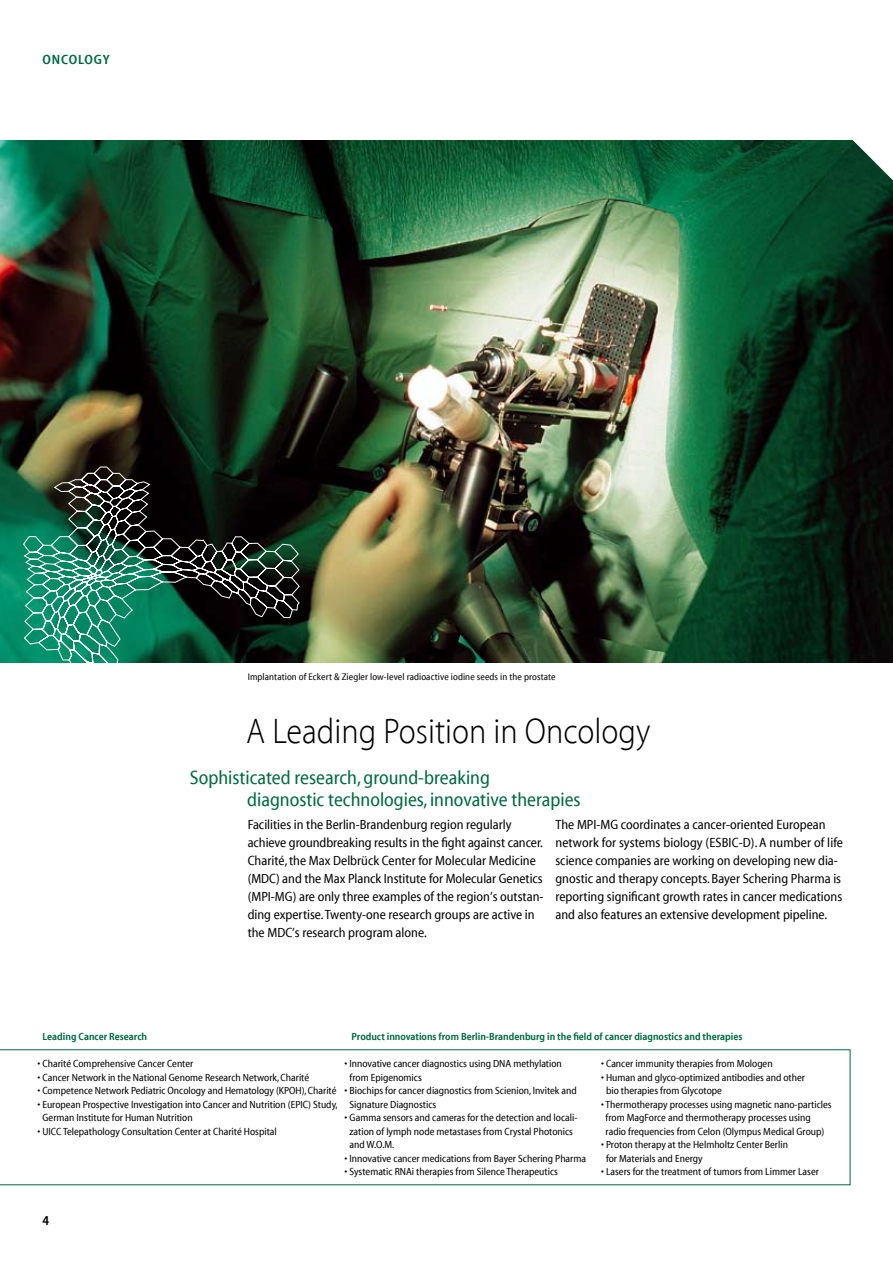
<style>
.page{position:relative;width:893px;height:1263px;background:#fff}
.page>*{position:absolute;margin:0;border:0;box-sizing:border-box;transform-origin:0 0}
.t1{font:300 36px "BP Myriad Reg";color:#000}
.t2{font:19.5px/22.5px "BP Myriad Reg Normal";color:#006a40}
.t3{font:13.5px/18px "BP Myriad Reg Normal";color:#000}
.t4{font:800 13.5px "BP Myriad Reg";letter-spacing:.065em;color:#006a40}
.t5{font:800 13.5px "BP Myriad Reg";color:#000}
.t6{font:10.5px/13.5px "BP Myriad Reg Normal";color:#000}
.t7{font:800 10.5px "BP Myriad Reg";color:#006a40}
.t8{font:9.75px "BP Myriad Reg Normal";letter-spacing:.01em;color:#000}
</style>
<div class="page">
<img style="left:0;top:140px;width:893px;height:522px">
<svg style="left:852px;top:140px;width:41px;height:40px"></svg>
<svg style="left:0;top:1049px;width:850px;height:136px"></svg>
<svg style="left:23px;top:466px;width:277px;height:197px;background:#214d3e"></svg>
<p class="t4" style="left:43px;top:52px;width:10px">Onc</p>
<p class="t4" style="left:69px;top:52px;width:43px">ology</p>
<p class="t8" style="left:248px;top:672px;width:309px">Implantation of Eckert &amp; Ziegler low-level radioactive iodine seeds in the prostate</p>
<h1 class="t1" style="left:246px;top:714px;width:406px">A Leading Position in Oncology</h1>
<h2 class="t2" style="left:247px;top:767px;width:335px;text-indent:-57px">Sophisticated research, ground-breaking<br>diagnostic technologies, innovative therapies</h2>
<p class="t3" style="left:248px;top:816px;width:297px">Facilities in the Berlin-Brandenburg region regularly achieve groundbreaking results in the fight against cancer.<br>Charité, the Max Delbrück Center for Molecular Medicine (MDC) and the Max Planck Institute for Molecular Genetics (MPI-MG) are only three examples of the region’s outstan&shy;ding expertise. Twenty-one research groups are active in the MDC’s research program alone.</p>
<p class="t3" style="left:555px;top:816px;width:289px">The MPI-MG coordinates a cancer-oriented European network for systems biology (ESBIC-D). A number of life science companies are working on developing new dia&shy;gnostic and therapy concepts. Bayer Schering Pharma is reporting significant growth rates in cancer medications and also features an extensive development pipeline.</p>
<p class="t7" style="left:351px;top:1031px;width:392px">Product innovations from Berlin-Brandenburg in the field of cancer diagnostics and therapies</p>
<p class="t6" style="left:350px;top:1057px;width:214px;text-indent:-5px">• Innovative cancer diagnostics using DNA methylation from Epigenomics</p>
<p class="t6" style="left:350px;top:1085px;width:229px;text-indent:-5px">• Biochips for cancer diagnostics from Scienion, Invitek and<br>Signature Diagnostics</p>
<p class="t6" style="left:350px;top:1112px;width:230px;text-indent:-5px">• Gamma sensors and cameras for the detection and locali&shy;zation of lymph node metastases from Crystal Photonics and W.O.M.</p>
<p class="t6" style="left:345px;top:1152px;width:243px">• Innovative cancer medications from Bayer Schering Pharma</p>
<p class="t6" style="left:345px;top:1166px;width:215px">• Systematic RNAi therapies from Silence Therapeutics</p>
<p class="t7" style="left:43px;top:1031px;width:106px">Leading Cancer Research</p>
<p class="t6" style="left:38px;top:1057px;width:157px">• Charité Comprehensive Cancer Center</p>
<p class="t6" style="left:38px;top:1071px;width:273px">• Cancer Network in the National Genome Research Network, Charité</p>
<p class="t6" style="left:38px;top:1084px;width:301px">• Competence Network Pediatric Oncology and Hematology (KPOH), Charité</p>
<p class="t6" style="left:42px;top:1098px;width:297px;text-indent:-5px">• European Prospective Investigation into Cancer and Nutrition (EPIC) Study,<br>German Institute for Human Nutrition</p>
<p class="t6" style="left:38px;top:1125px;width:241px">• UICC Telepathology Consultation Center at Charité Hospital</p>
<p class="t6" style="left:601px;top:1058px;width:173px">• Cancer immunity therapies from Mologen</p>
<p class="t6" style="left:606px;top:1071px;width:200px;text-indent:-5px">• Human and glyco-optimized antibodies and other bio therapies from Glycotope</p>
<p class="t6" style="left:606px;top:1098px;width:228px;text-indent:-4px">• Thermotherapy processes using magnetic nano-particles from MagForce and thermotherapy processes using radio frequencies from Celon (Olympus Medical Group)</p>
<p class="t6" style="left:606px;top:1139px;width:183px;text-indent:-5px">• Proton therapy at the Helmholtz Center Berlin for Materials and Energy</p>
<p class="t6" style="left:601px;top:1166px;width:219px">• Lasers for the treatment of tumors from Limmer Laser</p>
<p class="t5" style="left:43px;top:1213px;width:8px">4</p>
</div>
